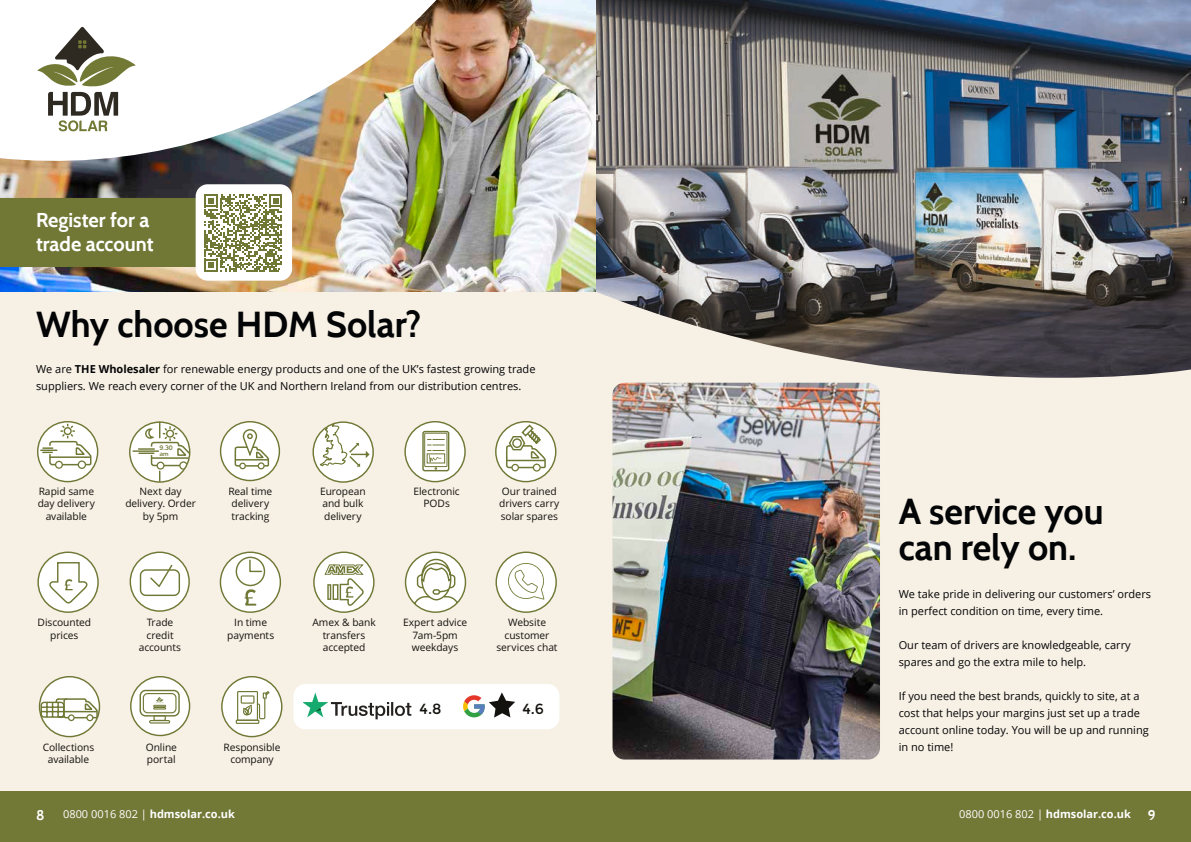
<style>
.page{position:relative;width:1191px;height:842px;background:#f7f0e5}
.page>*{position:absolute;margin:0;border:0;box-sizing:border-box;transform-origin:0 0}
.t1{font:700 36px/36px "Cabin";color:#030405}
.t2{font:700 20px/24px "Cabin";color:#fff}
.t3{font:14.7px "Montserrat";color:#13120e}
.t4{font:700 14px "Cabin";color:#fff}
.t5{font:11px/17px "Open Sans";color:#030405}
.t6{font:700 11px "Open Sans";color:#fff}
.t7{font:10.2px/12.6px "Open Sans";letter-spacing:-.005em;color:#13120e;text-align:center}
.t8{font:6.4px/5.8px "Berlin Rounded";color:#707835}
.s1{font-weight:700}
.s2{font-weight:400}
.s3{font-family:"Cabin";font-size:14px}
</style>
<div class="page">
<div style="left:0;top:791px;width:1191px;height:51px;background:#727836"></div>
<img style="left:612px;top:383px;width:268px;height:376px">
<img style="left:595px;top:0;width:596px;height:378px">
<img style="left:0;top:0;width:595px;height:292px">
<img style="left:0;top:0;width:476px;height:161px">
<svg style="left:130px;top:422px;width:60px;height:60px"></svg>
<hr style="left:133px;top:450px;width:25px;height:2px;background:#707835">
<svg style="left:139px;top:422px;width:50px;height:60px;background:#e0e1d2"></svg>
<svg style="left:165px;top:429px;width:10px;height:9px"></svg>
<div style="left:167px;top:430px;width:6px;height:7px;background:#fff;border-radius:50%"></div>
<div style="left:166px;top:430px;width:8px;height:8px;border:1px solid #707835;border-radius:50%"></div>
<svg style="left:38px;top:422px;width:60px;height:60px"></svg>
<div style="left:37px;top:421px;width:61px;height:61px;border:1px solid #707835;border-radius:50%"></div>
<svg style="left:41px;top:423px;width:51px;height:60px"></svg>
<svg style="left:63px;top:426px;width:9px;height:10px"></svg>
<div style="left:64px;top:428px;width:7px;height:6px;background:#fff;border-radius:50%"></div>
<div style="left:64px;top:427px;width:8px;height:8px;border:1px solid #707835;border-radius:50%"></div>
<div style="left:220px;top:422px;width:59px;height:58px;background:#fff;border-radius:50%"></div>
<div style="left:220px;top:421px;width:60px;height:60px;border:1px solid #707835;border-radius:50%"></div>
<svg style="left:234px;top:428px;width:36px;height:42px"></svg>
<svg style="left:405px;top:422px;width:60px;height:60px;background:#f3f4ee"></svg>
<div style="left:404px;top:421px;width:62px;height:61px;border:1px solid #707835;border-radius:50%"></div>
<svg style="left:423px;top:432px;width:25px;height:39px"></svg>
<div style="left:422px;top:431px;width:27px;height:40px;border:1px solid #707835;border-radius:2px"></div>
<svg style="left:425px;top:433px;width:22px;height:34px"></svg>
<div style="left:424px;top:433px;width:23px;height:34px;border:1px solid #707835"></div>
<svg style="left:427px;top:439px;width:17px;height:30px"></svg>
<svg style="left:496px;top:422px;width:60px;height:60px"></svg>
<div style="left:495px;top:421px;width:61px;height:61px;border:1px solid #707835;border-radius:50%"></div>
<svg style="left:37px;top:551px;width:62px;height:62px"></svg>
<svg style="left:404px;top:551px;width:63px;height:62px"></svg>
<div style="left:496px;top:552px;width:60px;height:60px;background:#fff;border-radius:50%"></div>
<div style="left:495px;top:551px;width:62px;height:62px;border:1px solid #707835;border-radius:50%"></div>
<svg style="left:505px;top:423px;width:41px;height:177px"></svg>
<svg style="left:129px;top:551px;width:61px;height:61px"></svg>
<svg style="left:314px;top:552px;width:60px;height:60px"></svg>
<div style="left:313px;top:551px;width:61px;height:62px;border:1px solid #707835;border-radius:50%"></div>
<svg style="left:325px;top:565px;width:39px;height:41px;background:#d4d6c2"></svg>
<div style="left:220px;top:552px;width:60px;height:60px;background:#fff;border-radius:50%"></div>
<div style="left:220px;top:551px;width:61px;height:62px;border:1px solid #707835;border-radius:50%"></div>
<svg style="left:244px;top:589px;width:12px;height:17px"></svg>
<div style="left:236px;top:557px;width:29px;height:29px;border:1px solid #707835;border-radius:50%"></div>
<svg style="left:249px;top:559px;width:14px;height:14px"></svg>
<svg style="left:313px;top:422px;width:60px;height:60px"></svg>
<div style="left:312px;top:421px;width:62px;height:62px;border:1px solid #707835;border-radius:50%"></div>
<svg style="left:319px;top:421px;width:50px;height:47px;background:#e8e8dd"></svg>
<div style="left:40px;top:677px;width:59px;height:60px;background:#fff;border-radius:50%"></div>
<div style="left:222px;top:677px;width:60px;height:60px;background:#fff;border-radius:50%"></div>
<div style="left:221px;top:676px;width:61px;height:61px;border:1px solid #707835;border-radius:50%"></div>
<svg style="left:40px;top:697px;width:59px;height:41px"></svg>
<svg style="left:130px;top:676px;width:61px;height:61px"></svg>
<svg style="left:236px;top:691px;width:33px;height:33px"></svg>
<div style="left:293px;top:684px;width:266px;height:45px;background:#fff;border-radius:12px"></div>
<svg style="left:463px;top:692px;width:52px;height:26px"></svg>
<svg style="left:303px;top:692px;width:108px;height:27px"></svg>
<div style="left:196px;top:184px;width:96px;height:97px;background:#fff;border-radius:12px"></div>
<svg style="left:0;top:194px;width:282px;height:78px"></svg>
<svg style="left:37px;top:27px;width:98px;height:104px;background:#bfbfb2"></svg>
<h2 class="t2" style="left:36px;top:208px;width:119px">Register for a trade account</h2>
<h1 class="t1" style="left:36px;top:306px;width:387px">Why choose HDM Solar?</h1>
<p class="t5" style="left:36px;top:361px;width:501px">We are <span class="s1">THE Wholesaler</span> for renewable energy products and one of the UK’s fastest growing trade suppliers. We reach every corner of the UK and Northern Ireland from our distribution centres.</p>
<p class="t8" style="left:160px;top:445px;width:15px">9.30 am</p>
<p class="t7" style="left:38px;top:484px;width:59px">Rapid same day delivery available</p>
<p class="t7" style="left:125px;top:484px;width:72px">Next day delivery. Order by 5pm</p>
<p class="t7" style="left:228px;top:484px;width:45px">Real time delivery tracking</p>
<p class="t7" style="left:413px;top:484px;width:48px">Electronic<br>PODs</p>
<p class="t7" style="left:320px;top:484px;width:47px;text-align:left">European and bulk delivery</p>
<p class="t7" style="left:499px;top:484px;width:62px;text-align:left">Our trained drivers carry solar spares</p>
<p class="t7" style="left:227px;top:616px;width:49px">In time payments</p>
<p class="t7" style="left:312px;top:616px;width:65px">Amex &amp; bank transfers accepted</p>
<p class="t7" style="left:139px;top:616px;width:44px">Trade credit accounts</p>
<p class="t7" style="left:496px;top:616px;width:63px">Website customer services chat</p>
<p class="t7" style="left:38px;top:616px;width:55px">Discounted prices</p>
<p class="t7" style="left:403px;top:616px;width:66px">Expert advice<br>7am-5pm weekdays</p>
<p class="t7" style="left:43px;top:740px;width:53px">Collections available</p>
<p class="t7" style="left:146px;top:740px;width:33px;text-align:left">Online portal</p>
<p class="t7" style="left:224px;top:740px;width:58px">Responsible company</p>
<h3 class="t3" style="left:419px;top:701px;width:23px">4.8</h3>
<h3 class="t3" style="left:522px;top:701px;width:23px">4.6</h3>
<h1 class="t1" style="left:898px;top:493px;width:206px">A service you can rely on.</h1>
<p class="t5" style="left:898px;top:586px;width:254px">We take pride in delivering our customers’ orders in perfect condition on time, every time.</p>
<p class="t5" style="left:898px;top:637px;width:233px">Our team of drivers are knowledgeable, carry spares and go the extra mile to help.</p>
<p class="t5" style="left:898px;top:688px;width:252px">If you need the best brands, quickly to site, at a cost that helps your margins just set up a trade account online today. You will be up and running in no time!</p>
<p class="t4" style="left:36px;top:806px;width:10px">8</p>
<p class="t6" style="left:63px;top:806px;width:173px"><span class="s2">0800 0016 802 |</span> hdmsolar.co.uk</p>
<p class="t6" style="left:959px;top:806px;width:198px"><span class="s2">0800 0016 802 |</span> hdmsolar.co.uk <span class="s3">9</span></p>
</div>
